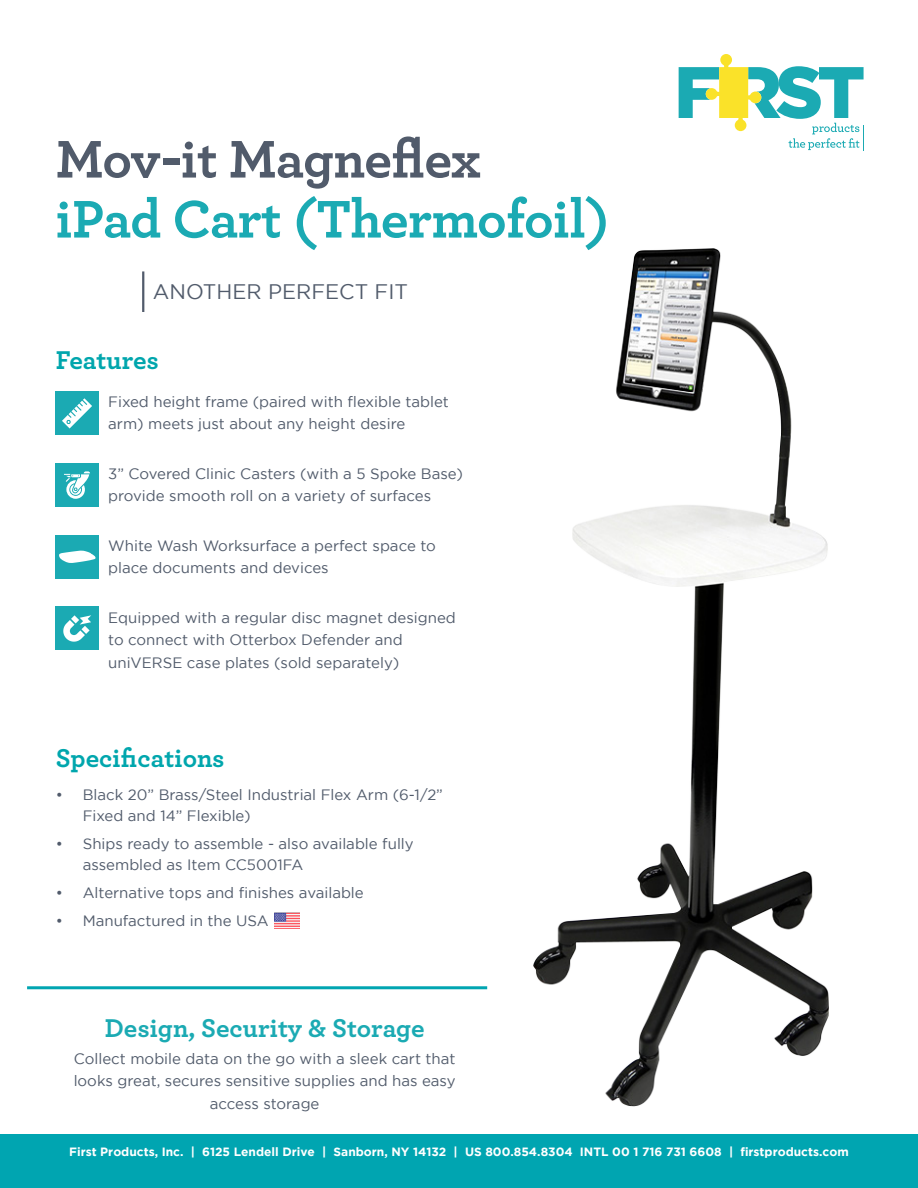
<style>
.page{position:relative;width:918px;height:1188px;background:#fff}
.page>*{position:absolute;margin:0;border:0;box-sizing:border-box;transform-origin:0 0}
.t1{font:700 55.5px/60px "Archer";letter-spacing:-.015em;color:#1baab3}
.t2{font:700 27px "Archer";color:#1baab3}
.t3{font:700 27px "Archer";color:#00a6ad}
.t4{font:21px "Gotham";color:#515b6b}
.t5{font:15px/22.5px "Gotham";color:#515b6b}
.t6{font:700 12px "Gotham";color:#fff}
.s1{color:#515b6b}
</style>
<div class="page">
<div style="left:0;top:1134px;width:918px;height:54px;background:#00a5b1"></div>
<svg style="left:679px;top:54px;width:185px;height:96px"></svg>
<hr style="left:142px;top:271px;width:2px;height:41px;background:#515b6b">
<hr style="left:27px;top:986px;width:460px;height:3px;background:#00a5b1">
<img style="left:274px;top:913px;width:25px;height:16px">
<div style="left:56px;top:392px;width:43px;height:43px;background:#1baab3"></div>
<div style="left:56px;top:464px;width:43px;height:43px;background:#1baab3"></div>
<div style="left:56px;top:607px;width:43px;height:43px;background:#1baab3"></div>
<div style="left:56px;top:535px;width:43px;height:43px;background:#1baab3"></div>
<svg style="left:62px;top:398px;width:30px;height:30px"></svg>
<svg style="left:64px;top:471px;width:26px;height:28px"></svg>
<img style="left:533px;top:248px;width:296px;height:859px">
<svg style="left:63px;top:615px;width:28px;height:27px"></svg>
<svg style="left:59px;top:551px;width:36px;height:12px"></svg>
<p class="t1" style="left:56px;top:126px;width:555px"><span class="s1">Mov-it Magneflex<br></span>iPad Cart (Thermofoil)</p>
<p class="t4" style="left:153px;top:280px;width:257px">ANOTHER PERFECT FIT</p>
<p class="t3" style="left:56px;top:339px;width:105px">Features</p>
<p class="t5" style="left:108px;top:390px;width:342px">Fixed height frame (paired with flexible tablet arm) meets just about any height desire</p>
<p class="t5" style="left:108px;top:462px;width:356px">3” Covered Clinic Casters (with a 5 Spoke Base) provide smooth roll on a variety of surfaces</p>
<p class="t5" style="left:108px;top:534px;width:329px">White Wash Worksurface a perfect space to place documents and devices</p>
<p class="t5" style="left:108px;top:606px;width:349px">Equipped with a regular disc magnet designed to connect with Otterbox Defender and uniVERSE case plates (sold separately)</p>
<p class="t3" style="left:56px;top:737px;width:170px">Specifications</p>
<p class="t5" style="left:83px;top:784px;width:362px;line-height:21px;text-indent:-27px">• Black 20” Brass/Steel Industrial Flex Arm (6-1/2”<br>Fixed and 14” Flexible)</p>
<p class="t5" style="left:83px;top:833px;width:333px;line-height:21px;text-indent:-27px">• Ships ready to assemble - also available fully assembled as Item CC5001FA</p>
<p class="t5" style="left:56px;top:881px;width:310px">• Alternative tops and finishes available</p>
<p class="t5" style="left:56px;top:909px;width:215px">• Manufactured in the USA</p>
<p class="t2" style="left:105px;top:1006px;width:322px">Design, Security &amp; Storage</p>
<p class="t5" style="left:74px;top:1047px;width:384px;text-align:center">Collect mobile data on the go with a sleek cart that looks great, secures sensitive supplies and has easy access storage</p>
<p class="t6" style="left:69px;top:1145px;width:781px">First Products, Inc. | 6125 Lendell Drive | Sanborn, NY 14132 | US 800.854.8304 INTL 00 1 716 731 6608 | firstproducts.com</p>
</div>
